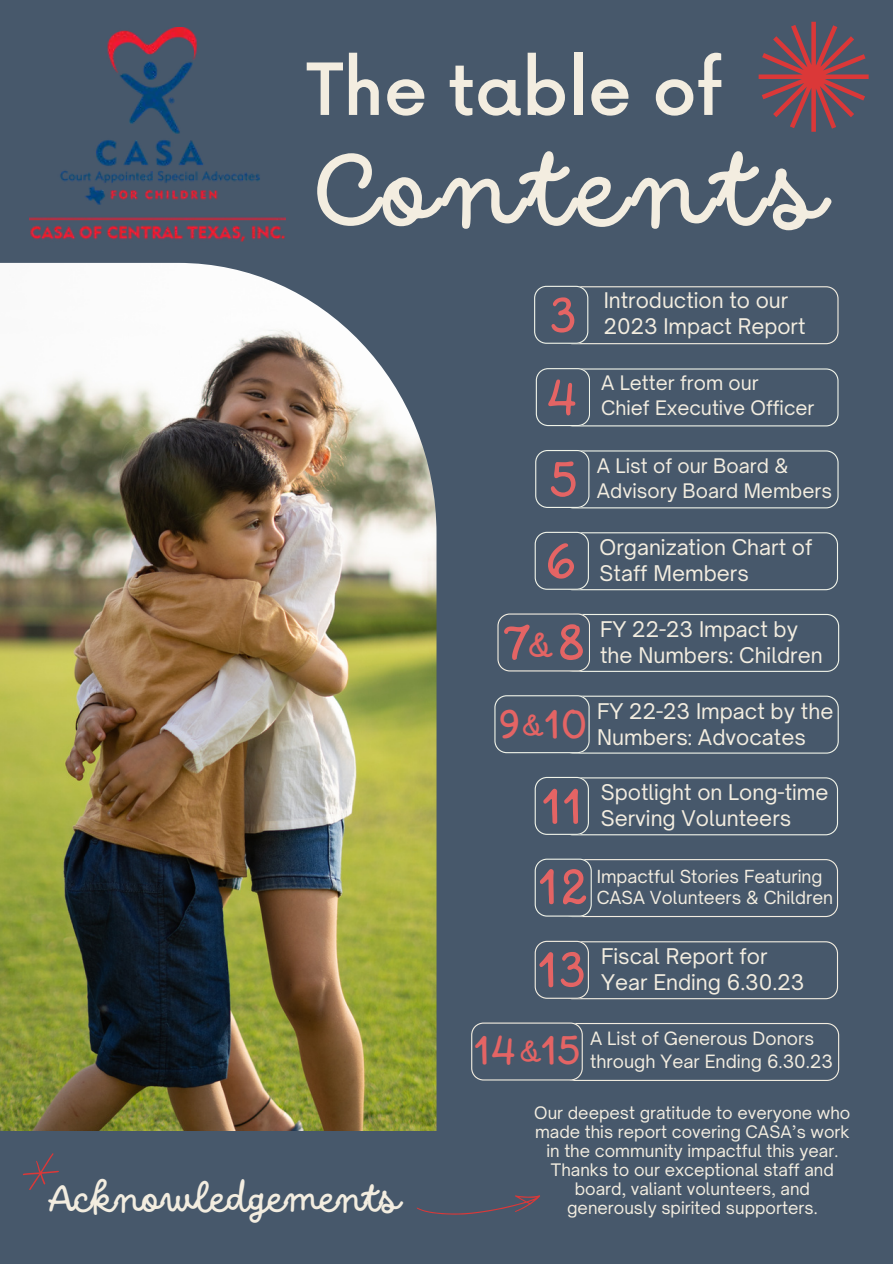
<style>
.page{position:relative;width:893px;height:1264px;background:#fff}
.page>*{position:absolute;margin:0;border:0;box-sizing:border-box;transform-origin:0 0}
.t1{font:112.05px "DO Script Regular";letter-spacing:.05em;color:#f3ede0}
.t2{font:500 69.9px "Now";color:#f3ede0}
.t3{font:55.5px "DO Script Regular";color:#e46464}
.t4{font:45.45px "DO Script Regular";color:#e46464}
.t5{font:41.55px "DO Script Regular";letter-spacing:-.04em;color:#f3ede0}
.t6{font:35.25px "DO Script Regular";color:#e46464}
.t7{font:30.75px "DO Script Regular";color:#e46464}
.t8{font:20.7px/25.8px "Open Sauce One";color:#f3ede0}
.t9{font:19.2px/24.8px "Open Sauce One";color:#f3ede0}
.t10{font:17.55px/22.5px "Open Sauce One";color:#f3ede0}
.t11{font:17.25px "Open Sauce One";color:#f3ede0}
.t12{font:16.5px/19.2px "Open Sauce One";color:#f3ede0;text-align:center}
</style>
<div class="page">
<div style="left:0;top:0;width:892px;height:1263px;background:#47586b"></div>
<img style="left:0;top:263px;width:436px;height:867px">
<img style="left:30px;top:27px;width:255px;height:214px">
<svg style="left:758px;top:22px;width:110px;height:110px"></svg>
<svg style="left:416px;top:1195px;width:124px;height:20px"></svg>
<svg style="left:22px;top:1153px;width:37px;height:37px"></svg>
<svg style="left:534px;top:286px;width:304px;height:58px"></svg>
<svg style="left:535px;top:368px;width:303px;height:58px"></svg>
<svg style="left:535px;top:450px;width:303px;height:58px"></svg>
<svg style="left:534px;top:532px;width:304px;height:58px"></svg>
<svg style="left:497px;top:613px;width:342px;height:59px"></svg>
<svg style="left:494px;top:695px;width:344px;height:58px"></svg>
<svg style="left:534px;top:777px;width:304px;height:58px"></svg>
<svg style="left:534px;top:858px;width:304px;height:59px"></svg>
<svg style="left:534px;top:940px;width:304px;height:59px"></svg>
<svg style="left:471px;top:1022px;width:368px;height:58px"></svg>
<h4 class="t2" style="left:306px;top:52px;width:416px">The table of</h4>
<p class="t1" style="left:312px;top:125px;width:516px">Contents</p>
<h1 class="t3" style="left:548px;top:283px;width:30px">3</h1>
<p class="t8" style="left:603px;top:287px;width:203px">Introduction to our<br>2023 Impact Report</p>
<p class="t3" style="left:546px;top:365px;width:34px">4</p>
<h4 class="t9" style="left:601px;top:370px;width:215px">A Letter from our<br>Chief Executive Officer</h4>
<p class="t3" style="left:549px;top:447px;width:30px">5</p>
<h4 class="t9" style="left:597px;top:453px;width:237px">A List of our Board &amp;<br>Advisory Board Members</h4>
<h4 class="t3" style="left:544px;top:529px;width:35px">6</h4>
<p class="t8" style="left:599px;top:534px;width:214px">Organization Chart of<br>Staff Members</p>
<p class="t3" style="left:505px;top:610px;width:26px">7</p>
<p class="t6" style="left:530px;top:624px;width:22px">&amp;</p>
<h4 class="t3" style="left:555px;top:611px;width:32px">8</h4>
<p class="t8" style="left:600px;top:616px;width:224px">FY 22-23 Impact by the Numbers: Children</p>
<p class="t4" style="left:498px;top:698px;width:26px">9</p>
<p class="t7" style="left:524px;top:707px;width:20px">&amp;</p>
<h4 class="t4" style="left:544px;top:698px;width:45px">10</h4>
<p class="t8" style="left:597px;top:698px;width:238px">FY 22-23 Impact by the<br>Numbers: Advocates</p>
<h4 class="t3" style="left:541px;top:774px;width:43px">11</h4>
<p class="t8" style="left:600px;top:779px;width:229px">Spotlight on Long-time<br>Serving Volunteers</p>
<p class="t3" style="left:537px;top:854px;width:51px">12</p>
<p class="t11" style="left:596px;top:865px;width:227px">Impactful Stories Featuring</p>
<p class="t11" style="left:596px;top:887px;width:238px">CASA Volunteers &amp; Children</p>
<h4 class="t3" style="left:537px;top:937px;width:51px">13</h4>
<p class="t8" style="left:601px;top:943px;width:205px">Fiscal Report for<br>Year Ending 6.30.23</p>
<h2 class="t5" style="left:49px;top:1174px;width:354px">Acknowledgements</h2>
<p class="t4" style="left:473px;top:1023px;width:45px">14</p>
<p class="t7" style="left:521px;top:1033px;width:20px">&amp;</p>
<p class="t4" style="left:540px;top:1023px;width:42px">15</p>
<p class="t10" style="left:590px;top:1027px;width:244px">A List of Generous Donors through Year Ending 6.30.23</p>
<p class="t12" style="left:534px;top:1102px;width:317px">Our deepest gratitude to everyone who made this report covering CASA’s work in the community impactful this year.<br>Thanks to our exceptional staff and board, valiant volunteers, and generously spirited supporters.</p>
</div>
